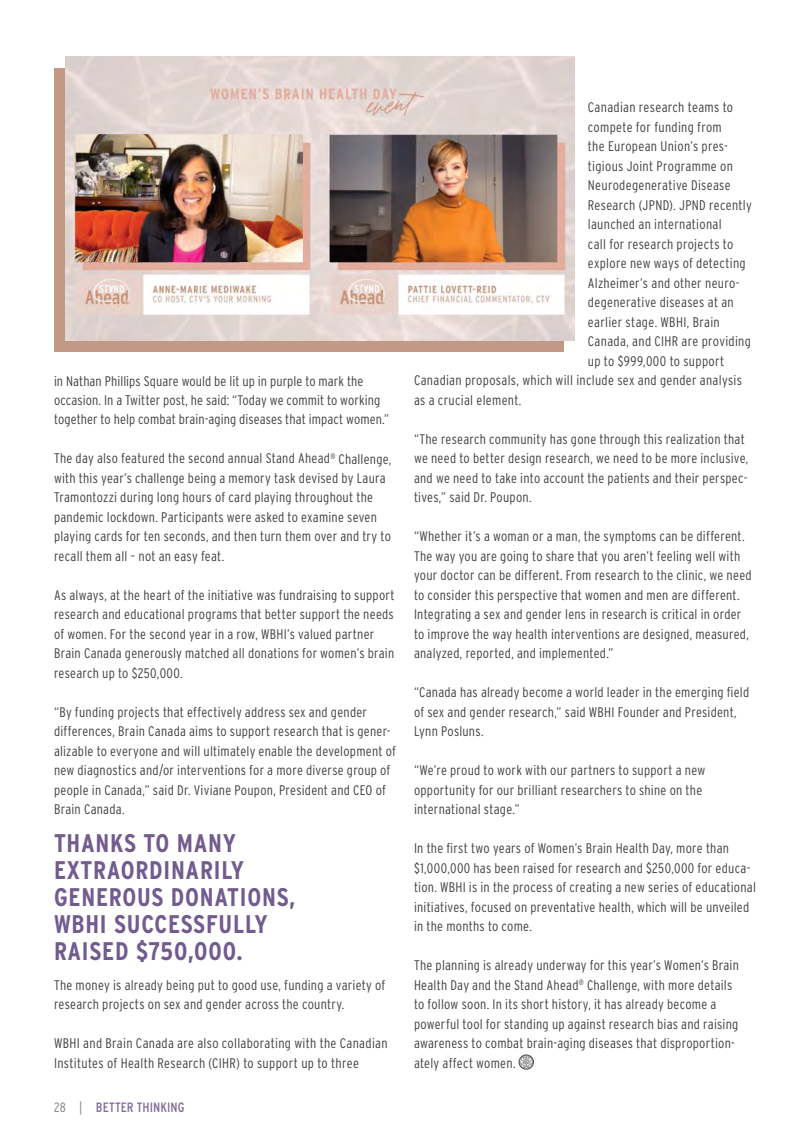
<style>
.page{position:relative;width:810px;height:1134px;background:#fff}
.page>*{position:absolute;margin:0;border:0;box-sizing:border-box;transform-origin:0 0}
.t1{font:700 condensed 25.5px/27px "Interstate";letter-spacing:.03em;color:#725b8e}
.t2{font:300 condensed 13.8px/19.5px "Interstate";letter-spacing:.02em;color:#414042}
.t3{font:condensed 13.5px "Interstate";letter-spacing:.01em;color:#816c9a}
.s1{font-weight:300;color:#808285}
</style>
<div class="page">
<div style="left:54px;top:68px;width:509px;height:283px;background:#c19984"></div>
<img style="left:65px;top:57px;width:509px;height:284px">
<img style="left:75px;top:134px;width:228px;height:128px">
<svg style="left:519px;top:1055px;width:14px;height:14px"></svg>
<div style="left:519px;top:1055px;width:14px;height:14px;border:1px solid #4d4d4f;border-radius:50%"></div>
<p class="t2" style="left:54px;top:371px;width:337px">in Nathan Phillips Square would be lit up in purple to mark the occasion. In a Twitter post, he said: “Today we commit to working together to help combat brain-aging diseases that impact women.”</p>
<p class="t2" style="left:54px;top:449px;width:339px">The day also featured the second annual Stand Ahead<sup>®</sup> Challenge, with this year’s challenge being a memory task devised by Laura Tramontozzi during long hours of card playing throughout the pandemic lockdown. Participants were asked to examine seven playing cards for ten seconds, and then turn them over and try to recall them all – not an easy feat.</p>
<p class="t2" style="left:54px;top:585px;width:342px">As always, at the heart of the initiative was fundraising to support research and educational programs that better support the needs of women. For the second year in a row, WBHI’s valued partner Brain Canada generously matched all donations for women’s brain research up to $250,000.</p>
<p class="t2" style="left:54px;top:702px;width:343px">“By funding projects that effectively address sex and gender differences, Brain Canada aims to support research that is gener&shy;alizable to everyone and will ultimately enable the development of new diagnostics and/or interventions for a more diverse group of people in Canada,” said Dr. Viviane Poupon, President and CEO of Brain Canada.</p>
<h1 class="t1" style="left:54px;top:829px;width:243px">THANKS TO MANY<br>EXTRAORDINARILY<br>GENEROUS DONATIONS,<br>WBHI SUCCESSFULLY<br>RAISED $750,000.</h1>
<p class="t2" style="left:54px;top:975px;width:333px">The money is already being put to good use, funding a variety of research projects on sex and gender across the country.</p>
<p class="t2" style="left:54px;top:1034px;width:335px">WBHI and Brain Canada are also collaborating with the Canadian<br>Institutes of Health Research (CIHR) to support up to three</p>
<p class="t3" style="left:54px;top:1099px;width:132px"><span class="s1">28 |</span> BETTER THINKING</p>
<p class="t2" style="left:588px;top:98px;width:147px">Canadian research teams to</p>
<p class="t2" style="left:588px;top:117px;width:135px">compete for funding from</p>
<p class="t2" style="left:588px;top:137px;width:142px">the European Union’s pres-</p>
<p class="t2" style="left:588px;top:156px;width:147px">tigious Joint Programme on</p>
<p class="t2" style="left:588px;top:176px;width:144px">Neurodegenerative Disease</p>
<p class="t2" style="left:588px;top:195px;width:166px">Research (JPND). JPND recently</p>
<p class="t2" style="left:588px;top:215px;width:135px">launched an international</p>
<p class="t2" style="left:588px;top:234px;width:147px">call for research projects to</p>
<p class="t2" style="left:588px;top:254px;width:159px">explore new ways of detecting</p>
<p class="t2" style="left:588px;top:273px;width:153px">Alzheimer’s and other neuro-</p>
<p class="t2" style="left:588px;top:293px;width:147px">degenerative diseases at an</p>
<p class="t2" style="left:588px;top:312px;width:133px">earlier stage. WBHI, Brain</p>
<p class="t2" style="left:588px;top:332px;width:165px">Canada, and CIHR are providing</p>
<p class="t2" style="left:588px;top:351px;width:138px">up to $999,000 to support</p>
<p class="t2" style="left:414px;top:371px;width:329px">Canadian proposals, which will include sex and gender analysis</p>
<p class="t2" style="left:414px;top:390px;width:109px">as a crucial element.</p>
<p class="t2" style="left:414px;top:429px;width:336px">“The research community has gone through this realization that we need to better design research, we need to be more inclusive, and we need to take into account the patients and their perspec&shy;tives,” said Dr. Poupon.</p>
<p class="t2" style="left:414px;top:527px;width:339px">“Whether it’s a woman or a man, the symptoms can be different.<br>The way you are going to share that you aren’t feeling well with your doctor can be different. From research to the clinic, we need to consider this perspective that women and men are different.<br>Integrating a sex and gender lens in research is critical in order to improve the way health interventions are designed, measured, analyzed, reported, and implemented.”</p>
<p class="t2" style="left:414px;top:683px;width:337px">“Canada has already become a world leader in the emerging field of sex and gender research,” said WBHI Founder and President,<br>Lynn Posluns.</p>
<p class="t2" style="left:414px;top:761px;width:293px">“We’re proud to work with our partners to support a new opportunity for our brilliant researchers to shine on the international stage.”</p>
<p class="t2" style="left:414px;top:839px;width:343px">In the first two years of Women’s Brain Health Day, more than $1,000,000 has been raised for research and $250,000 for educa&shy;tion. WBHI is in the process of creating a new series of educational initiatives, focused on preventative health, which will be unveiled in the months to come.</p>
<p class="t2" style="left:414px;top:956px;width:326px">The planning is already underway for this year’s Women’s Brain Health Day and the Stand Ahead<sup>®</sup> Challenge, with more details to follow soon. In its short history, it has already become a powerful tool for standing up against research bias and raising awareness to combat brain-aging diseases that disproportion&shy;ately affect women.</p>
</div>
